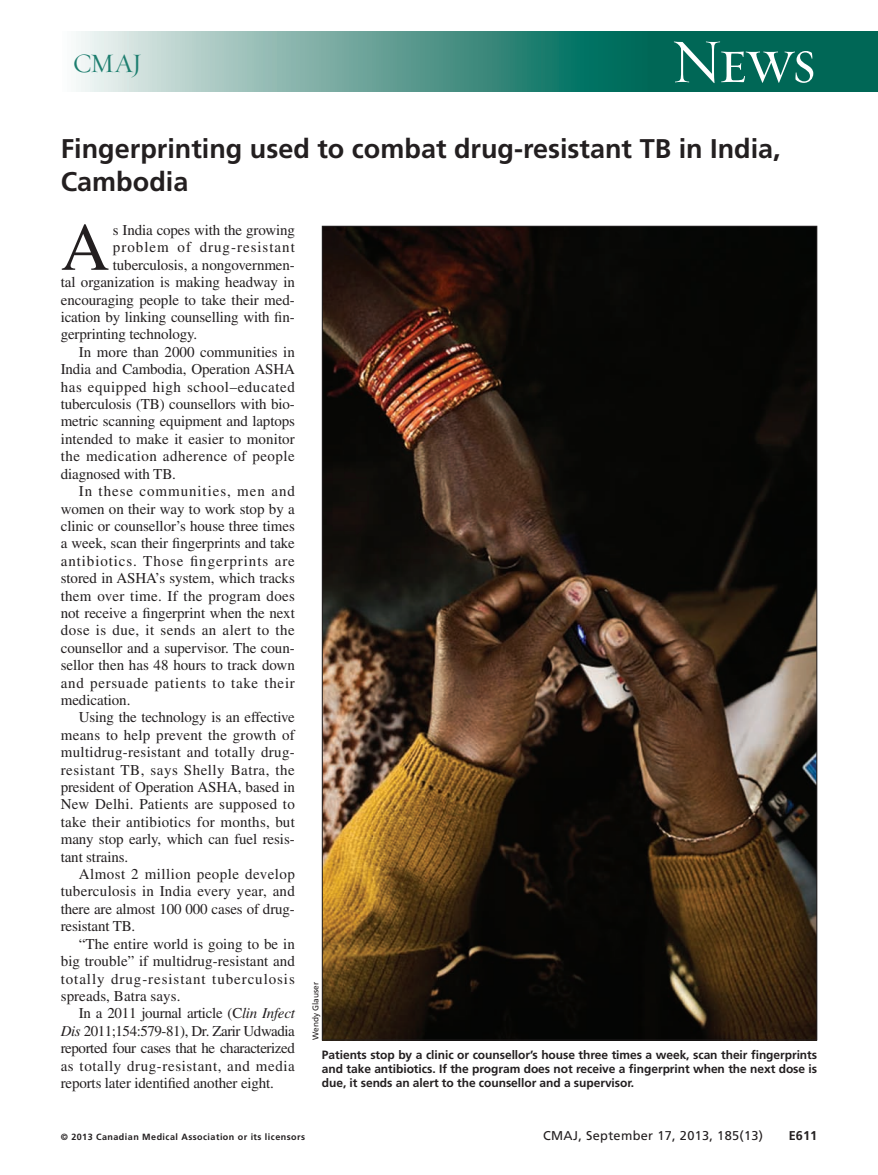
<style>
.page{position:relative;width:878px;height:1175px;background:#fff}
.page>*{position:absolute;margin:0;border:0;box-sizing:border-box;transform-origin:0 0}
.t1{font:67.5px "Times LT Std";color:#231f20}
.t2{font:63px "Requiem Display HTF Small Caps";color:#fff}
.t3{font:700 27px/33px "Frutiger LT Std";color:#231f20}
.t4{font:27px "Requiem Display HTF Roman";color:#1d7e6f}
.t5{font:15px "Times LT Std";letter-spacing:-.005em;color:#231f20}
.t6{font:15px "Times LT Std";letter-spacing:.02em;color:#231f20}
.t7{font:15px "Times LT Std";letter-spacing:.035em;color:#231f20}
.t8{font:15px "Times LT Std";letter-spacing:.06em;color:#231f20}
.t9{font:15px "Times LT Std";letter-spacing:-.03em;color:#231f20}
.t10{font:15px "Times LT Std";letter-spacing:.03em;color:#231f20}
.t11{font:15px "Times LT Std";letter-spacing:.015em;color:#231f20}
.t12{font:15px "Times LT Std";letter-spacing:.04em;color:#231f20}
.t13{font:15px "Times LT Std";letter-spacing:.045em;color:#231f20}
.t14{font:15px "Times LT Std";letter-spacing:.065em;color:#231f20}
.t15{font:12.75px "Frutiger LT Std";letter-spacing:.025em;color:#231f20}
.t16{font:700 12.75px "Frutiger LT Std";color:#231f20}
.t17{font:700 12px/14.2px "Frutiger LT Std";letter-spacing:-.005em;color:#231f20;text-align:justify}
.t18{font:700 9px "Frutiger LT Std";letter-spacing:.05em;color:#231f20}
.t19{font:8.25px "Frutiger LT Std";color:#231f20}
.s1{font-style:italic}
</style>
<div class="page">
<div style="left:618px;top:32px;width:260px;height:60px;background:#006756"></div>
<div style="left:61px;top:32px;width:586px;height:60px;background:linear-gradient(to right,#f5f3f2,#006150)"></div>
<img style="left:324px;top:228px;width:491px;height:810px">
<h3 class="t4" style="left:73px;top:47px;width:71px">CMAJ</h3>
<h2 class="t2" style="left:670px;top:23px;width:147px">News</h2>
<h3 class="t3" style="left:61px;top:134px;width:721px">Fingerprinting used to combat drug-resistant TB in India,<br>Cambodia</h3>
<h1 class="t1" style="left:61px;top:224px;width:50px">A</h1>
<p class="t5" style="left:113px;top:225px;width:183px">s India copes with the growing</p>
<p class="t14" style="left:113px;top:242px;width:183px">problem of drug-resistant</p>
<p class="t5" style="left:113px;top:259px;width:183px">tuberculosis, a nongovernmen-</p>
<p class="t5" style="left:61px;top:277px;width:236px">tal organization is making headway in</p>
<p class="t5" style="left:61px;top:294px;width:235px">encouraging people to take their med-</p>
<p class="t5" style="left:61px;top:312px;width:235px">ication by linking counselling with fin-</p>
<p class="t5" style="left:61px;top:329px;width:138px">gerprinting technology.</p>
<p class="t5" style="left:79px;top:346px;width:218px">In more than 2000 communities in</p>
<p class="t5" style="left:61px;top:364px;width:236px">India and Cambodia, Operation ASHA</p>
<p class="t7" style="left:61px;top:381px;width:235px">has equipped high school–educated</p>
<p class="t5" style="left:61px;top:399px;width:235px">tuberculosis (TB) counsellors with bio-</p>
<p class="t5" style="left:61px;top:416px;width:236px">metric scanning equipment and laptops</p>
<p class="t5" style="left:61px;top:433px;width:235px">intended to make it easier to monitor</p>
<p class="t10" style="left:61px;top:451px;width:235px">the medication adherence of people</p>
<p class="t5" style="left:61px;top:468px;width:117px">diagnosed with TB.</p>
<p class="t8" style="left:79px;top:486px;width:217px">In these communities, men and</p>
<p class="t5" style="left:61px;top:503px;width:235px">women on their way to work stop by a</p>
<p class="t5" style="left:61px;top:520px;width:235px">clinic or counsellor’s house three times</p>
<p class="t5" style="left:61px;top:538px;width:235px">a week, scan their fingerprints and take</p>
<p class="t8" style="left:61px;top:555px;width:236px">antibiotics. Those fingerprints are</p>
<p class="t5" style="left:61px;top:573px;width:235px">stored in ASHA’s system, which tracks</p>
<p class="t6" style="left:61px;top:590px;width:236px">them over time. If the program does</p>
<p class="t5" style="left:61px;top:607px;width:235px">not receive a fingerprint when the next</p>
<p class="t7" style="left:61px;top:625px;width:235px">dose is due, it sends an alert to the</p>
<p class="t5" style="left:61px;top:642px;width:235px">counsellor and a supervisor. The coun-</p>
<p class="t5" style="left:61px;top:660px;width:235px">sellor then has 48 hours to track down</p>
<p class="t13" style="left:61px;top:677px;width:236px">and persuade patients to take their</p>
<p class="t5" style="left:61px;top:694px;width:71px">medication.</p>
<p class="t5" style="left:79px;top:712px;width:218px">Using the technology is an effective</p>
<p class="t6" style="left:61px;top:729px;width:236px">means to help prevent the growth of</p>
<p class="t6" style="left:61px;top:747px;width:236px">multidrug-resistant and totally drug-</p>
<p class="t7" style="left:61px;top:764px;width:236px">resistant TB, says Shelly Batra, the</p>
<p class="t5" style="left:61px;top:781px;width:236px">president of Operation ASHA, based in</p>
<p class="t6" style="left:61px;top:799px;width:235px">New Delhi. Patients are supposed to</p>
<p class="t11" style="left:61px;top:816px;width:235px">take their antibiotics for months, but</p>
<p class="t5" style="left:61px;top:834px;width:235px">many stop early, which can fuel resis-</p>
<p class="t5" style="left:61px;top:851px;width:69px">tant strains.</p>
<p class="t10" style="left:79px;top:868px;width:218px">Almost 2 million people develop</p>
<p class="t6" style="left:61px;top:886px;width:235px">tuberculosis in India every year, and</p>
<p class="t5" style="left:61px;top:903px;width:235px">there are almost 100 000 cases of drug-</p>
<p class="t5" style="left:61px;top:921px;width:76px">resistant TB.</p>
<p class="t5" style="left:79px;top:938px;width:218px">“The entire world is going to be in</p>
<p class="t5" style="left:61px;top:955px;width:236px">big trouble” if multidrug-resistant and</p>
<p class="t8" style="left:61px;top:973px;width:235px">totally drug-resistant tuberculosis</p>
<p class="t5" style="left:61px;top:990px;width:121px">spreads, Batra says.</p>
<p class="t5" style="left:79px;top:1008px;width:217px">In a 2011 journal article (C<span class="s1">lin Infect</span></p>
<p class="t9" style="left:61px;top:1025px;width:236px"><span class="s1">Dis</span> 2011;154:579-81), Dr. Zarir Udwadia</p>
<p class="t9" style="left:61px;top:1042px;width:235px">reported four cases that he characterized</p>
<p class="t12" style="left:61px;top:1060px;width:235px">as totally drug-resistant, and media</p>
<p class="t5" style="left:61px;top:1077px;width:215px">reports later identified another eight.</p>
<p class="t19" style="left:312px;top:1040px;width:59px;rotate:-90deg">Wendy Glauser</p>
<p class="t17" style="left:322px;top:1048px;width:496px">Patients stop by a clinic or counsellor’s house three times a week, scan their fingerprints and take antibiotics. If the program does not receive a fingerprint when the next dose is due, it sends an alert to the counsellor and a supervisor.</p>
<p class="t18" style="left:61px;top:1132px;width:246px">© 2013 Canadian Medical Association or its licensors</p>
<p class="t15" style="left:543px;top:1130px;width:221px">CMAJ, September 17, 2013, 185(13)</p>
<p class="t16" style="left:788px;top:1130px;width:30px">E611</p>
</div>
